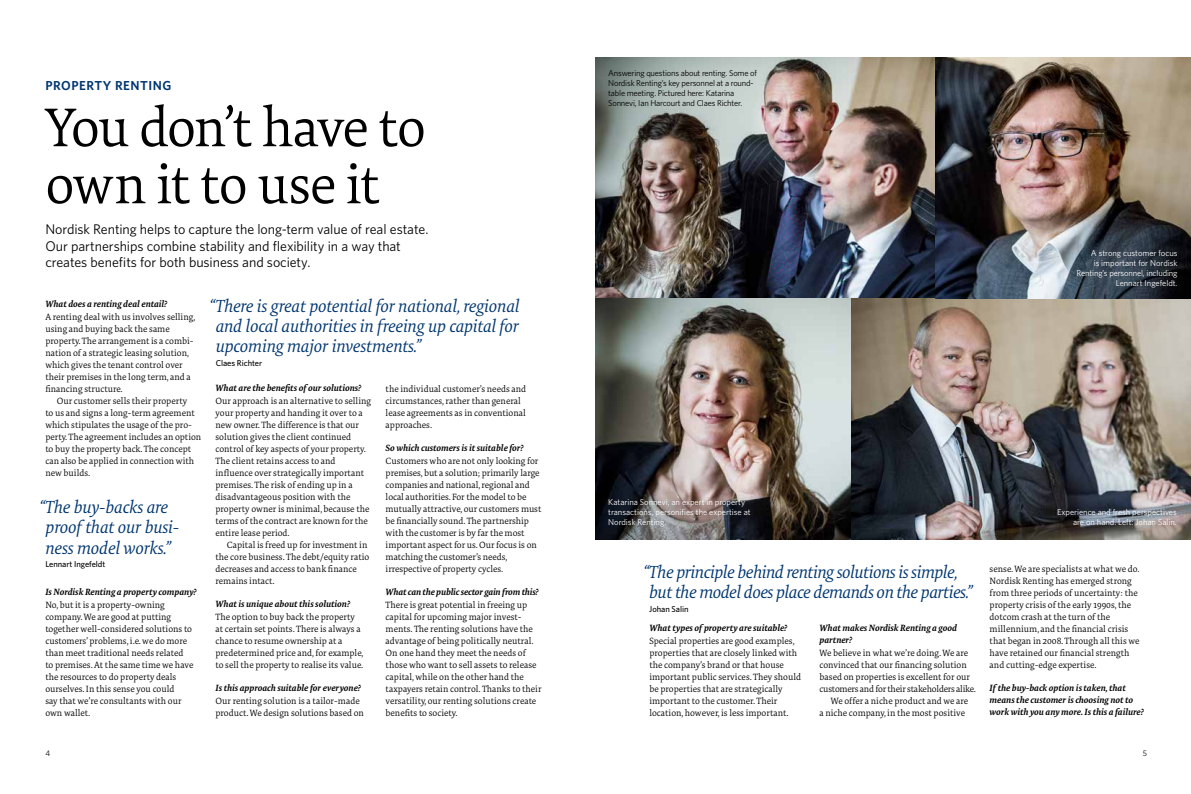
<style>
.page{position:relative;width:1191px;height:794px;background:#fff}
.page>*{position:absolute;margin:0;border:0;box-sizing:border-box;transform-origin:0 0}
.t1{font:300 56px/57px "Tundra OT";letter-spacing:-.04em;color:#000}
.t2{font:italic 300 18px/20px "Tundra OT";letter-spacing:-.025em;color:#003671;text-align:justify}
.t3{font:italic 300 18px/20.5px "Tundra OT";letter-spacing:-.005em;color:#003671}
.t4{font:14px/16.5px "Whitney";letter-spacing:-.005em;color:#000}
.t5{font:600 13px "Whitney";letter-spacing:.04em;color:#003671}
.t6{font:300 9.3px/12px "Tundra OT";color:#000}
.t7{font:italic 600 9.3px/12px "Tundra OT";color:#000}
.t8{font:300 9.3px "Tundra OT";letter-spacing:-.025em;color:#000}
.t9{font:8.5px/10px "Whitney";color:#fff;text-align:right}
.t10{font:8.5px/10px "Whitney";letter-spacing:-.02em;color:#000}
.t11{font:500 8.5px "Whitney";letter-spacing:-.005em;color:#000}
.t12{font:8px "Whitney";color:#000}
</style>
<div class="page">
<img style="left:595px;top:57px;width:596px;height:482px">
<h3 class="t5" style="left:45px;top:77px;width:128px">PROPERTY RENTING</h3>
<h1 class="t1" style="left:45px;top:101px;width:382px">You don’t have to own it to use it</h1>
<h3 class="t4" style="left:45px;top:221px;width:384px">Nordisk Renting helps to capture the long-term value of real estate.<br>Our partnerships combine stability and flexibility in a way that creates benefits for both business and society.</h3>
<p class="t7" style="left:45px;top:298px;width:123px">What does a renting deal entail?</p>
<p class="t6" style="left:45px;top:311px;width:152px">A renting deal with us involves selling, using and buying back the same property. The arrangement is a combi&shy;nation of a strategic leasing solution, which gives the tenant control over their premises in the long term, and a financing structure.</p>
<p class="t6" style="left:45px;top:395px;width:157px;text-indent:11px">Our customer sells their property<br>to us and signs a long-term agreement which stipulates the usage of the pro&shy;perty. The agreement includes an option to buy the property back. The concept can also be applied in connection with new builds.</p>
<h2 class="t3" style="left:46px;top:497px;width:135px;text-indent:-6px">“The buy-backs are proof that our busi&shy;ness model works.”</h2>
<p class="t11" style="left:46px;top:559px;width:61px">Lennart Ingefeldt</p>
<p class="t7" style="left:45px;top:586px;width:153px">Is Nordisk Renting a property company?</p>
<p class="t6" style="left:45px;top:599px;width:149px">No, but it is a property-owning company. We are good at putting together well-considered solutions to customers’ problems, i.e. we do more than meet traditional needs related to premises. At the same time we have the resources to do property deals ourselves. In this sense you could<br>say that we’re consultants with our own wallet.</p>
<h2 class="t2" style="left:216px;top:297px;width:305px;text-indent:-6px">“There is great potential for national, regional and local authorities in freeing up capital for upcoming major investments.”</h2>
<p class="t11" style="left:216px;top:357px;width:48px">Claes Richter</p>
<p class="t7" style="left:215px;top:382px;width:147px">What are the benefits of our solutions?</p>
<p class="t6" style="left:215px;top:395px;width:157px">Our approach is an alternative to selling your property and handing it over to a new owner. The difference is that our solution gives the client continued control of key aspects of your property.<br>The client retains access to and influence over strategically important premises. The risk of ending up in a disadvantageous position with the property owner is minimal, because the terms of the contract are known for the entire lease period.</p>
<p class="t6" style="left:215px;top:539px;width:155px;text-indent:11px">Capital is freed up for investment in the core business. The debt/equity ratio decreases and access to bank finance remains intact.</p>
<p class="t7" style="left:215px;top:598px;width:136px">What is unique about this solution?</p>
<p class="t6" style="left:215px;top:611px;width:150px">The option to buy back the property at certain set points. There is always a chance to resume ownership at a predetermined price and, for example, to sell the property to realise its value.</p>
<p class="t7" style="left:215px;top:682px;width:147px">Is this approach suitable for everyone?</p>
<p class="t6" style="left:215px;top:695px;width:150px">Our renting solution is a tailor-made product. We design solutions based on</p>
<p class="t6" style="left:386px;top:383px;width:142px">the individual customer’s needs and circumstances, rather than general lease agreements as in conventional approaches.</p>
<p class="t7" style="left:386px;top:442px;width:140px">So which customers is it suitable for?</p>
<p class="t6" style="left:386px;top:455px;width:157px">Customers who are not only looking for premises, but a solution; primarily large companies and national, regional and local authorities. For the model to be mutually attractive, our customers must be financially sound. The partnership with the customer is by far the most important aspect for us. Our focus is on matching the customer’s needs, irrespective of property cycles.</p>
<p class="t7" style="left:386px;top:586px;width:155px">What can the public sector gain from this?</p>
<p class="t6" style="left:386px;top:599px;width:157px">There is great potential in freeing up capital for upcoming major invest&shy;ments. The renting solutions have the advantage of being politically neutral.<br>On one hand they meet the needs of those who want to sell assets to release capital, while on the other hand the taxpayers retain control. Thanks to their versatility, our renting solutions create benefits to society.</p>
<p class="t10" style="left:608px;top:67px;width:150px">Answering questions about renting. Some of Nordisk Renting’s key personnel at a round&shy;table meeting. Pictured here: Katarina Sonnevi, Ian Harcourt and Claes Richter.</p>
<p class="t9" style="left:1076px;top:248px;width:102px">A strong customer focus<br>is important for Nordisk<br>Renting’s personnel, including<br>Lennart Ingefeldt.</p>
<p class="t9" style="left:608px;top:497px;width:144px;text-align:left">Katarina Sonnevi, an expert in property transactions, personifies the expertise at<br>Nordisk Renting.</p>
<p class="t9" style="left:1057px;top:507px;width:121px">Experience and fresh perspectives are on hand. Left: Johan Salin.</p>
<h2 class="t2" style="left:649px;top:563px;width:325px;text-indent:-6px">“The principle behind renting solutions is simple, but the model does place demands on the parties.”</h2>
<p class="t11" style="left:649px;top:603px;width:41px">Johan Salin</p>
<p class="t7" style="left:649px;top:622px;width:139px">What types of property are suitable?</p>
<p class="t6" style="left:649px;top:635px;width:153px">Special properties are good examples, properties that are closely linked with the company’s brand or that house important public services. They should be properties that are strategically important to the customer. Their location, however, is less important.</p>
<p class="t7" style="left:819px;top:622px;width:139px">What makes Nordisk Renting a good partner?</p>
<p class="t6" style="left:819px;top:647px;width:150px">We believe in what we’re doing. We are</p>
<p class="t6" style="left:819px;top:659px;width:149px">convinced that our financing solution</p>
<p class="t6" style="left:819px;top:671px;width:152px">based on properties is excellent for our</p>
<p class="t8" style="left:819px;top:684px;width:158px">customers and for their stakeholders alike.</p>
<p class="t6" style="left:831px;top:695px;width:139px">We offer a niche product and we are</p>
<p class="t6" style="left:819px;top:707px;width:147px">a niche company, in the most positive</p>
<p class="t6" style="left:989px;top:563px;width:152px">sense. We are specialists at what we do.<br>Nordisk Renting has emerged strong from three periods of uncertainty: the property crisis of the early 1990s, the dotcom crash at the turn of the millennium, and the financial crisis that began in 2008. Through all this we have retained our financial strength and cutting-edge expertise.</p>
<p class="t7" style="left:989px;top:682px;width:156px">If the buy-back option is taken, that means the customer is choosing not to work with you any more. Is this a failure?</p>
<p class="t12" style="left:45px;top:748px;width:6px">4</p>
<p class="t12" style="left:1142px;top:747px;width:6px">5</p>
</div>
